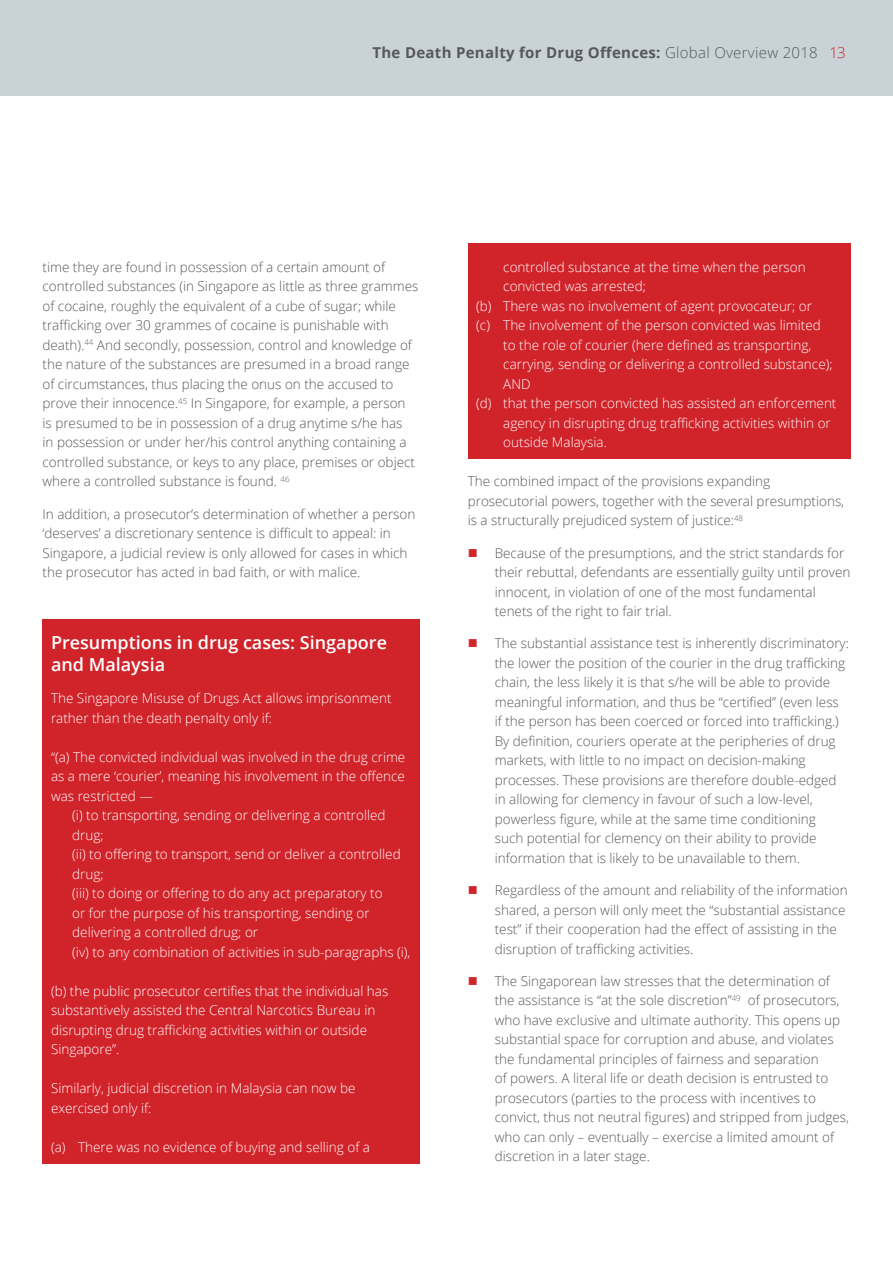
<style>
.page{position:relative;width:893px;height:1263px;background:#fff}
.page>*{position:absolute;margin:0;border:0;box-sizing:border-box;transform-origin:0 0}
.t1{font:600 18px/21.6px "Open Sans";color:#fff}
.t2{font:700 15px "Open Sans";letter-spacing:.02em;color:#57585a}
.t3{font:300 13.5px/19.5px "Open Sans";color:#57585a}
.t4{font:300 13.5px/19.5px "Open Sans";color:#fff}
.s1{font-weight:300}
.s2{font-weight:300;color:#d1232a}
</style>
<div class="page">
<div style="left:0;top:0;width:893px;height:95px;background:#c8d2d7"></div>
<div style="left:43px;top:619px;width:377px;height:65px;background:#d1232a"></div>
<div style="left:43px;top:675px;width:377px;height:59px;background:#d1232a"></div>
<div style="left:43px;top:734px;width:377px;height:78px;background:#d1232a"></div>
<div style="left:43px;top:792px;width:377px;height:59px;background:#d1232a"></div>
<div style="left:43px;top:831px;width:377px;height:59px;background:#d1232a"></div>
<div style="left:43px;top:870px;width:377px;height:79px;background:#d1232a"></div>
<div style="left:43px;top:948px;width:377px;height:40px;background:#d1232a"></div>
<div style="left:43px;top:968px;width:377px;height:98px;background:#d1232a"></div>
<div style="left:43px;top:1065px;width:377px;height:59px;background:#d1232a"></div>
<div style="left:43px;top:1124px;width:377px;height:39px;background:#d1232a"></div>
<div style="left:468px;top:244px;width:382px;height:59px;background:#d1232a"></div>
<div style="left:468px;top:302px;width:382px;height:99px;background:#d1232a"></div>
<div style="left:468px;top:380px;width:382px;height:79px;background:#d1232a"></div>
<p class="t2" style="left:372px;top:42px;width:475px">The Death Penalty for Drug Offences: <span class="s1">Global Overview 2018</span> <span class="s2">13</span></p>
<p class="t3" style="left:43px;top:257px;width:377px">time they are found in possession of a certain amount of controlled substances (in Singapore as little as three grammes of cocaine, roughly the equivalent of a cube of sugar; while trafficking over 30 grammes of cocaine is punishable with death).<sup>44</sup> And secondly, possession, control and knowledge of the nature of the substances are presumed in a broad range of circumstances, thus placing the onus on the accused to prove their innocence.<sup>45</sup> In Singapore, for example, a person<br>is presumed to be in possession of a drug anytime s/he has<br>in possession or under her/his control anything containing a controlled substance, or keys to any place, premises or object where a controlled substance is found. <sup>46</sup></p>
<p class="t3" style="left:43px;top:504px;width:374px">In addition, a prosecutor’s determination of whether a person ‘deserves’ a discretionary sentence is difficult to appeal: in Singapore, a judicial review is only allowed for cases in which the prosecutor has acted in bad faith, or with malice.</p>
<h1 class="t1" style="left:51px;top:631px;width:338px">Presumptions in drug cases: Singapore and Malaysia</h1>
<p class="t4" style="left:51px;top:688px;width:342px">The Singapore Misuse of Drugs Act allows imprisonment rather than the death penalty only if:</p>
<p class="t4" style="left:51px;top:747px;width:356px;text-align:justify">“(a) The convicted individual was involved in the drug crime as a mere ‘courier’, meaning his involvement in the offence was restricted —</p>
<p class="t4" style="left:72px;top:805px;width:340px">(i) to transporting, sending or delivering a controlled drug;<br>(ii) to offering to transport, send or deliver a controlled drug;<br>(iii) to doing or offering to do any act preparatory to<br>or for the purpose of his transporting, sending or delivering a controlled drug; or<br>(iv) to any combination of activities in sub-paragraphs (i),</p>
<p class="t4" style="left:51px;top:980px;width:339px">(b) the public prosecutor certifies that the individual has substantively assisted the Central Narcotics Bureau in disrupting drug trafficking activities within or outside Singapore”.</p>
<p class="t4" style="left:51px;top:1078px;width:306px">Similarly, judicial discretion in Malaysia can now be exercised only if:</p>
<p class="t4" style="left:51px;top:1136px;width:321px">(a) There was no evidence of buying and selling of a</p>
<p class="t4" style="left:503px;top:257px;width:304px">controlled substance at the time when the person</p>
<p class="t4" style="left:503px;top:276px;width:144px">convicted was arrested;</p>
<p class="t4" style="left:476px;top:296px;width:337px">(b) There was no involvement of agent provocateur; or</p>
<p class="t4" style="left:476px;top:315px;width:346px">(c) The involvement of the person convicted was limited</p>
<p class="t4" style="left:503px;top:335px;width:310px">to the role of courier (here defined as transporting,</p>
<p class="t4" style="left:503px;top:354px;width:331px">carrying, sending or delivering a controlled substance);</p>
<p class="t4" style="left:503px;top:374px;width:29px">AND</p>
<p class="t4" style="left:476px;top:393px;width:362px">(d) that the person convicted has assisted an enforcement</p>
<p class="t4" style="left:503px;top:413px;width:329px">agency in disrupting drug trafficking activities within or</p>
<p class="t4" style="left:503px;top:432px;width:105px">outside Malaysia.</p>
<p class="t3" style="left:468px;top:471px;width:378px">The combined impact of the provisions expanding prosecutorial powers, together with the several presumptions, is a structurally prejudiced system of justice:<sup>48</sup></p>
<p class="t3" style="left:495px;top:543px;width:357px">Because of the presumptions, and the strict standards for their rebuttal, defendants are essentially guilty until proven innocent, in violation of one of the most fundamental tenets of the right to fair trial.</p>
<p class="t3" style="left:495px;top:633px;width:356px">The substantial assistance test is inherently discriminatory: the lower the position of the courier in the drug trafficking chain, the less likely it is that s/he will be able to provide meaningful information, and thus be “certified” (even less if the person has been coerced or forced into trafficking.)<br>By definition, couriers operate at the peripheries of drug markets, with little to no impact on decision-making processes. These provisions are therefore double-edged in allowing for clemency in favour of such a low-level, powerless figure, while at the same time conditioning<br>such potential for clemency on their ability to provide information that is likely to be unavailable to them.</p>
<p class="t3" style="left:495px;top:880px;width:354px">Regardless of the amount and reliability of the information shared, a person will only meet the “substantial assistance test” if their cooperation had the effect of assisting in the disruption of trafficking activities.</p>
<p class="t3" style="left:495px;top:971px;width:356px">The Singaporean law stresses that the determination of the assistance is “at the sole discretion”<sup>49</sup> of prosecutors, who have exclusive and ultimate authority. This opens up substantial space for corruption and abuse, and violates the fundamental principles of fairness and separation<br>of powers. A literal life or death decision is entrusted to prosecutors (parties to the process with incentives to convict, thus not neutral figures) and stripped from judges, who can only – eventually – exercise a limited amount of discretion in a later stage.</p>
</div>
